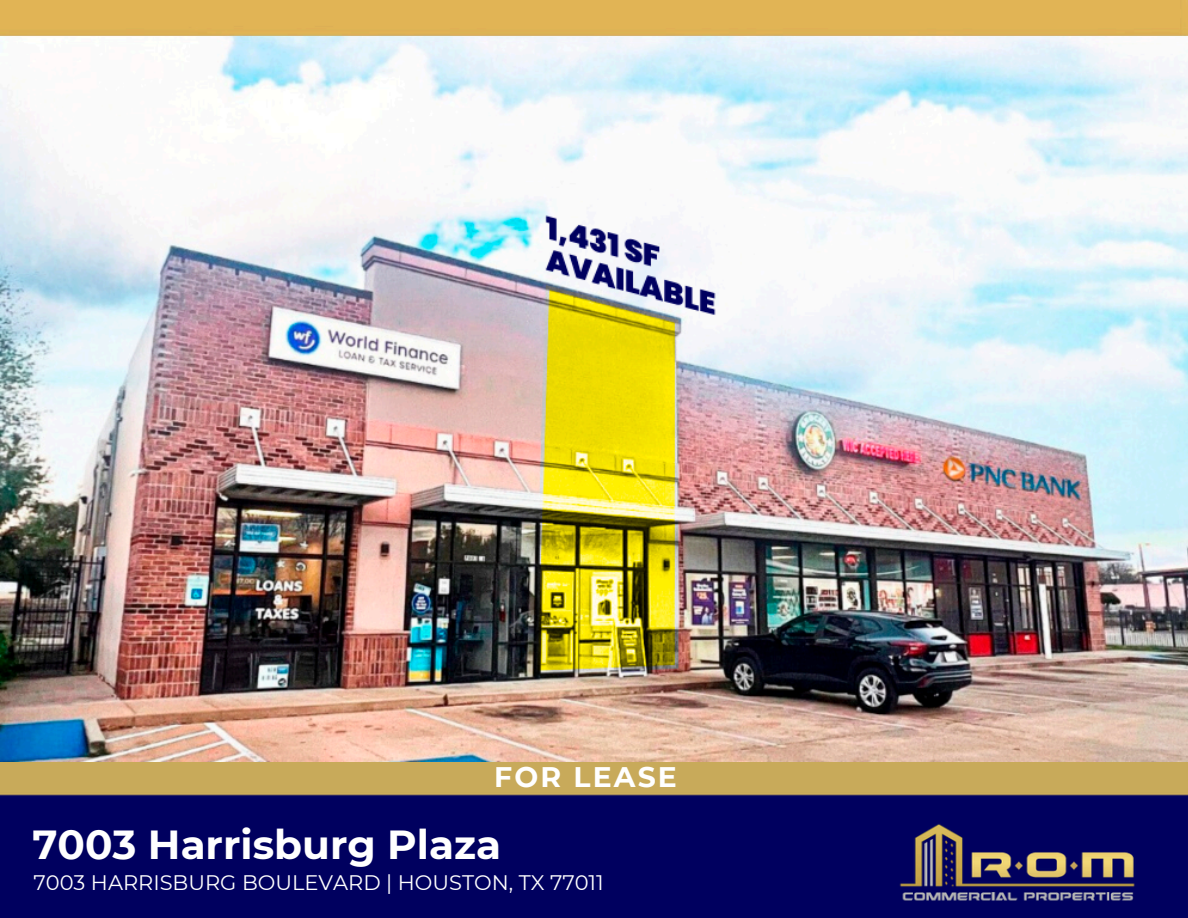
<style>
.page{position:relative;width:1188px;height:918px;background:#fff}
.page>*{position:absolute;margin:0;border:0;box-sizing:border-box;transform-origin:0 0}
.t1{font:700 40.5px "Montserrat";color:#fff}
.t2{font:700 28.35px "Montserrat";letter-spacing:.075em;color:#fff}
.t3{font:21px "Montserrat";color:#fff}
</style>
<div class="page">
<div style="left:0;top:0;width:1188px;height:36px;background:#e1b455"></div>
<img style="left:0;top:762px;width:1188px;height:156px">
<img style="left:0;top:36px;width:1188px;height:726px">
<p class="t2" style="left:494px;top:760px;width:184px">FOR LEASE</p>
<p class="t1" style="left:32px;top:820px;width:470px">7003 Harrisburg Plaza</p>
<p class="t3" style="left:33px;top:870px;width:572px">7003 HARRISBURG BOULEVARD | HOUSTON, TX 77011</p>
</div>
